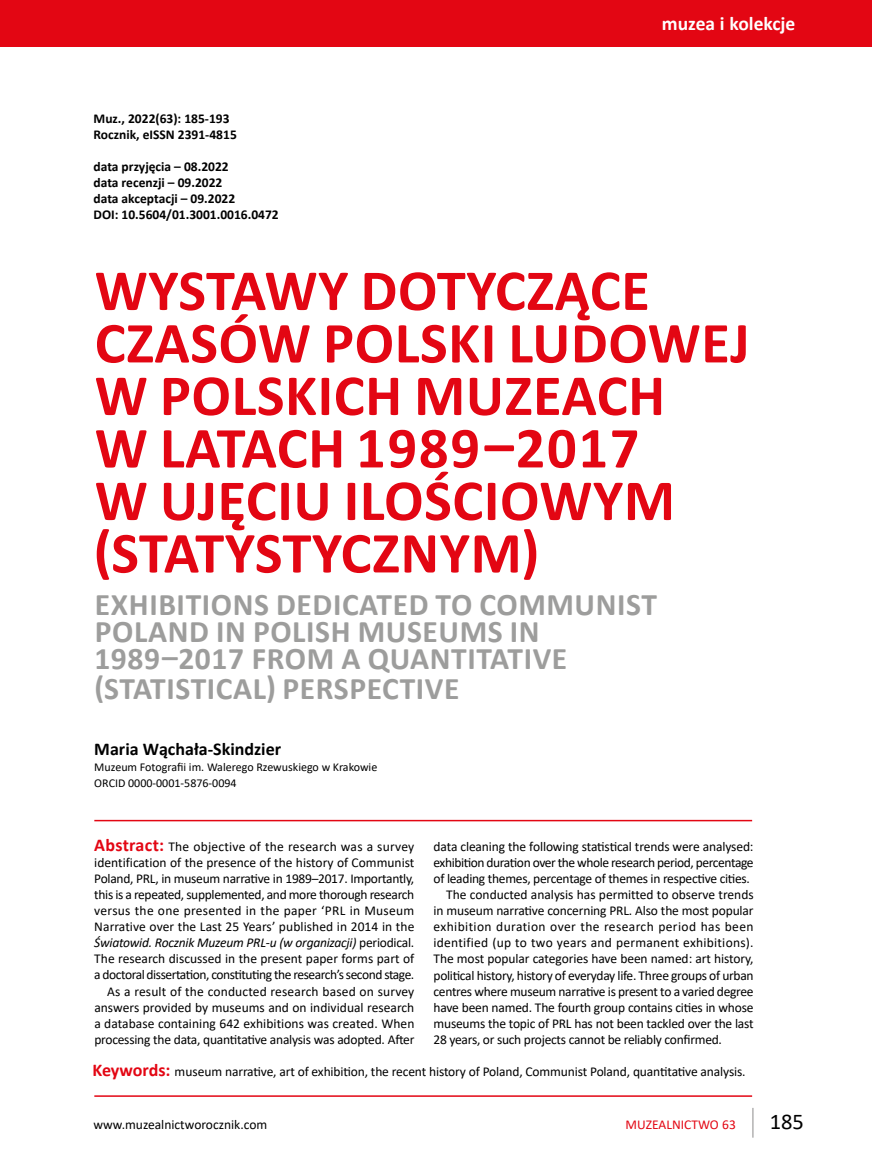
<style>
.page{position:relative;width:872px;height:1170px;background:#fff}
.page>*{position:absolute;margin:0;border:0;box-sizing:border-box;transform-origin:0 0}
.t1{font:700 58.5px/52.5px "Calibri";letter-spacing:.01em;color:#e30613}
.t2{font:700 31.5px/27px "Calibri";letter-spacing:.02em;color:#9d9d9c}
.t3{font:22.5px "Calibri";color:#000}
.t4{font:700 19.5px "Calibri";color:#fff}
.t5{font:700 18px "Calibri";color:#000}
.t6{font:13.5px/16px "Calibri";letter-spacing:-.01em;color:#000;text-align:right}
.t7{font:700 13.5px/16px "Calibri";color:#000}
.t8{font:13.5px "Calibri";letter-spacing:-.03em;color:#000}
.t9{font:13.5px "Calibri";letter-spacing:.02em;color:#000}
.t10{font:13.5px "Calibri";letter-spacing:.03em;color:#000}
.t11{font:13.5px "Calibri";color:#e30613}
.t12{font:12px/16px "Calibri";color:#000}
.s1{font-weight:700;font-size:18px;color:#e30613}
.s2{font-style:italic}
</style>
<div class="page">
<hr style="left:752px;top:1107px;width:1px;height:30px;background:#b3b2b2">
<div style="left:0;top:0;width:872px;height:47px;background:#e30613"></div>
<hr style="left:94px;top:819px;width:658px;height:2px;background:#e30613">
<hr style="left:94px;top:1095px;width:658px;height:1px;background:#e30613">
<p class="t7" style="left:94px;top:110px;width:145px">Muz., 2022(63): 185-193<br>Rocznik, eISSN 2391-4815</p>
<p class="t7" style="left:94px;top:158px;width:187px">data przyjęcia – 08.2022<br>data recenzji – 09.2022<br>data akceptacji – 09.2022<br>DOI: 10.5604/01.3001.0016.0472</p>
<h3 class="t4" style="left:662px;top:10px;width:135px">muzea i kolekcje</h3>
<h1 class="t1" style="left:94px;top:263px;width:657px">WYSTAWY DOTYCZĄCE<br>CZASÓW POLSKI LUDOWEJ<br>W POLSKICH MUZEACH<br>W LATACH 1989–2017<br>W UJĘCIU ILOŚCIOWYM (STATYSTYCZNYM)</h1>
<h2 class="t2" style="left:94px;top:590px;width:564px">EXHIBITIONS DEDICATED TO COMMUNIST<br>POLAND IN POLISH MUSEUMS IN<br>1989–2017 FROM A QUANTITATIVE</h2>
<h2 class="t2" style="left:94px;top:674px;width:366px">(STATISTICAL) PERSPECTIVE</h2>
<h3 class="t5" style="left:94px;top:735px;width:188px">Maria Wąchała-Skindzier</h3>
<p class="t12" style="left:94px;top:758px;width:284px">Muzeum Fotografii im. Walerego Rzewuskiego w Krakowie<br>ORCID 0000-0001-5876-0094</p>
<p class="t6" style="left:94px;top:838px;width:322px"><span class="s1">Abstract:</span> The objective of the research was a survey identification of the presence of the history of Communist Poland, PRL, in museum narrative in 1989–2017. Importantly, this is a repeated, supplemented, and more thorough research versus the one presented in the paper ‘PRL in Museum Narrative over the Last 25 Years’ published in 2014 in the <span class="s2">Światowid. Rocznik Muzeum PRL-u (w organizacji)</span> periodical.<br>The research discussed in the present paper forms part of a doctoral dissertation, constituting the research’s second stage.<br>As a result of the conducted research based on survey answers provided by museums and on individual research a database containing 642 exhibitions was created. When processing the data, quantitative analysis was adopted. After</p>
<p class="t6" style="left:433px;top:838px;width:321px">data cleaning the following statistical trends were analysed:</p>
<p class="t8" style="left:433px;top:853px;width:321px">exhibition duration over the whole research period, percentage</p>
<p class="t6" style="left:433px;top:870px;width:318px">of leading themes, percentage of themes in respective cities.</p>
<p class="t6" style="left:446px;top:886px;width:309px">The conducted analysis has permitted to observe trends</p>
<p class="t6" style="left:433px;top:902px;width:321px">in museum narrative concerning PRL. Also the most popular</p>
<p class="t10" style="left:433px;top:917px;width:321px">exhibition duration over the research period has been</p>
<p class="t9" style="left:433px;top:933px;width:321px">identified (up to two years and permanent exhibitions).</p>
<p class="t6" style="left:433px;top:950px;width:321px">The most popular categories have been named: art history,</p>
<p class="t6" style="left:433px;top:966px;width:321px">political history, history of everyday life. Three groups of urban</p>
<p class="t6" style="left:433px;top:982px;width:321px">centres where museum narrative is present to a varied degree</p>
<p class="t6" style="left:433px;top:998px;width:321px">have been named. The fourth group contains cities in whose</p>
<p class="t6" style="left:433px;top:1014px;width:322px">museums the topic of PRL has not been tackled over the last</p>
<p class="t6" style="left:433px;top:1030px;width:290px">28 years, or such projects cannot be reliably confirmed.</p>
<p class="t6" style="left:92px;top:1063px;width:654px"><span class="s1">Keywords:</span> museum narrative, art of exhibition, the recent history of Poland, Communist Poland, quantitative analysis.</p>
<p class="t6" style="left:94px;top:1115px;width:175px">www.muzealnictworocznik.com</p>
<p class="t11" style="left:625px;top:1114px;width:112px">MUZEALNICTWO 63</p>
<h3 class="t3" style="left:770px;top:1105px;width:36px">185</h3>
</div>
